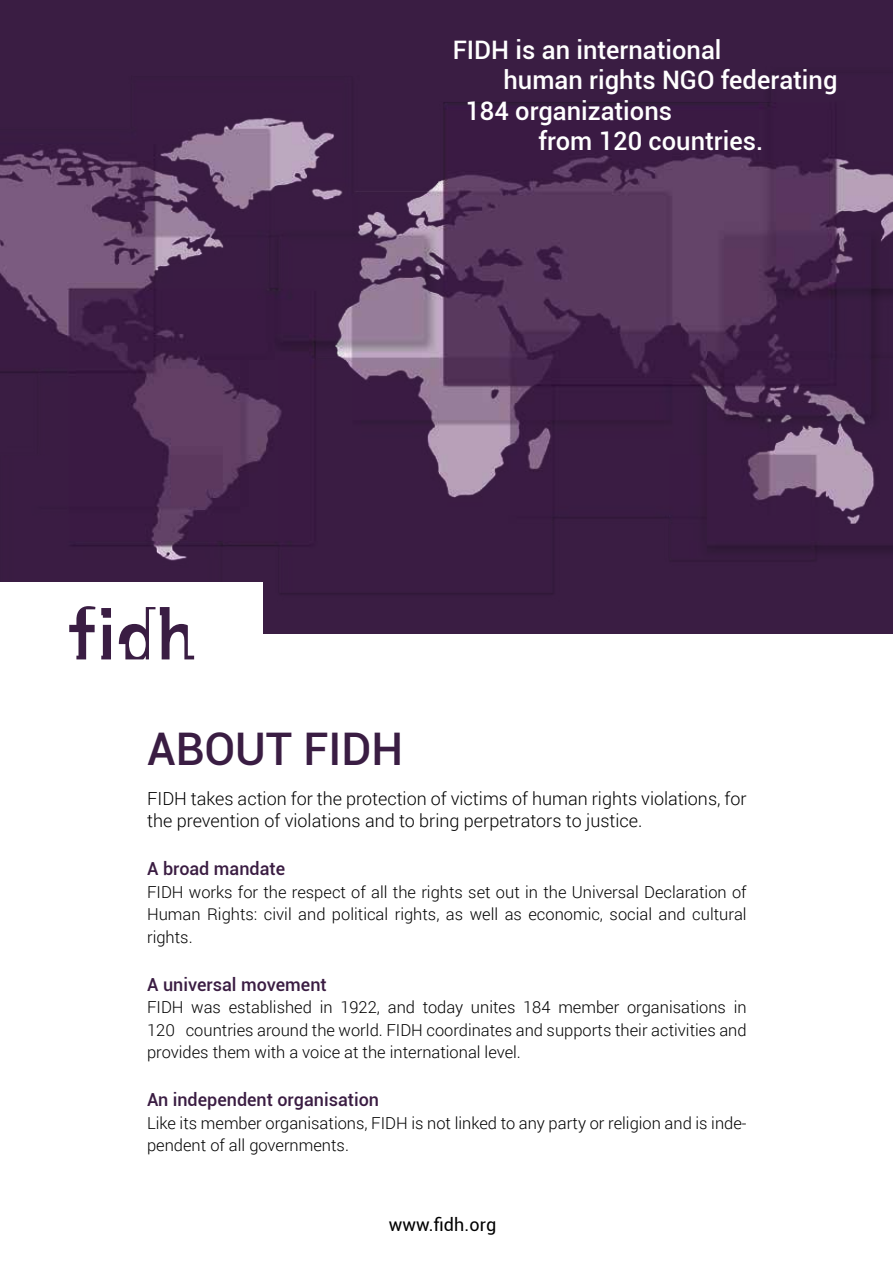
<style>
.page{position:relative;width:893px;height:1263px;background:#fff}
.page>*{position:absolute;margin:0;border:0;box-sizing:border-box;transform-origin:0 0}
.t1{font:500 45px "Roboto";color:#3a1d43}
.t2{font:500 25.5px "Roboto";color:#fff}
.t3{font:300 18px/22.5px "Roboto";color:#000}
.t4{font:500 18px "Roboto";color:#3a1c42}
.t5{font:18px "Roboto";letter-spacing:.005em;color:#000}
.t6{font:300 16.5px/22.5px "Roboto";color:#000;text-align:justify}
</style>
<div class="page">
<img style="left:0;top:6px;width:893px;height:627px">
<div style="left:0;top:582px;width:262px;height:101px;background:#fff"></div>
<svg style="left:101px;top:625px;width:10px;height:34px"></svg>
<svg style="left:101px;top:608px;width:10px;height:10px"></svg>
<svg style="left:119px;top:607px;width:75px;height:52px"></svg>
<svg style="left:69px;top:606px;width:26px;height:53px"></svg>
<h2 class="t2" style="left:453px;top:32px;width:270px">FIDH is an international</h2>
<h2 class="t2" style="left:503px;top:62px;width:335px">human rights NGO federating</h2>
<h2 class="t2" style="left:465px;top:93px;width:208px">184 organizations</h2>
<h2 class="t2" style="left:538px;top:123px;width:226px">from 120 countries.</h2>
<h1 class="t1" style="left:147px;top:717px;width:258px">ABOUT FIDH</h1>
<p class="t3" style="left:147px;top:786px;width:601px">FIDH takes action for the protection of victims of human rights violations, for the prevention of violations and to bring perpetrators to justice.</p>
<p class="t4" style="left:147px;top:856px;width:140px">A broad mandate</p>
<p class="t6" style="left:147px;top:880px;width:601px">FIDH works for the respect of all the rights set out in the Universal Declaration of Human Rights: civil and political rights, as well as economic, social and cultural rights.</p>
<p class="t4" style="left:147px;top:971px;width:181px">A universal movement</p>
<p class="t6" style="left:147px;top:995px;width:601px">FIDH was established in 1922, and today unites 184 member organisations in 120 countries around the world. FIDH coordinates and supports their activities and provides them with a voice at the international level.</p>
<p class="t4" style="left:147px;top:1087px;width:233px">An independent organisation</p>
<p class="t6" style="left:147px;top:1111px;width:601px">Like its member organisations, FIDH is not linked to any party or religion and is inde&shy;pendent of all governments.</p>
<p class="t5" style="left:389px;top:1212px;width:109px">www.fidh.org</p>
</div>
